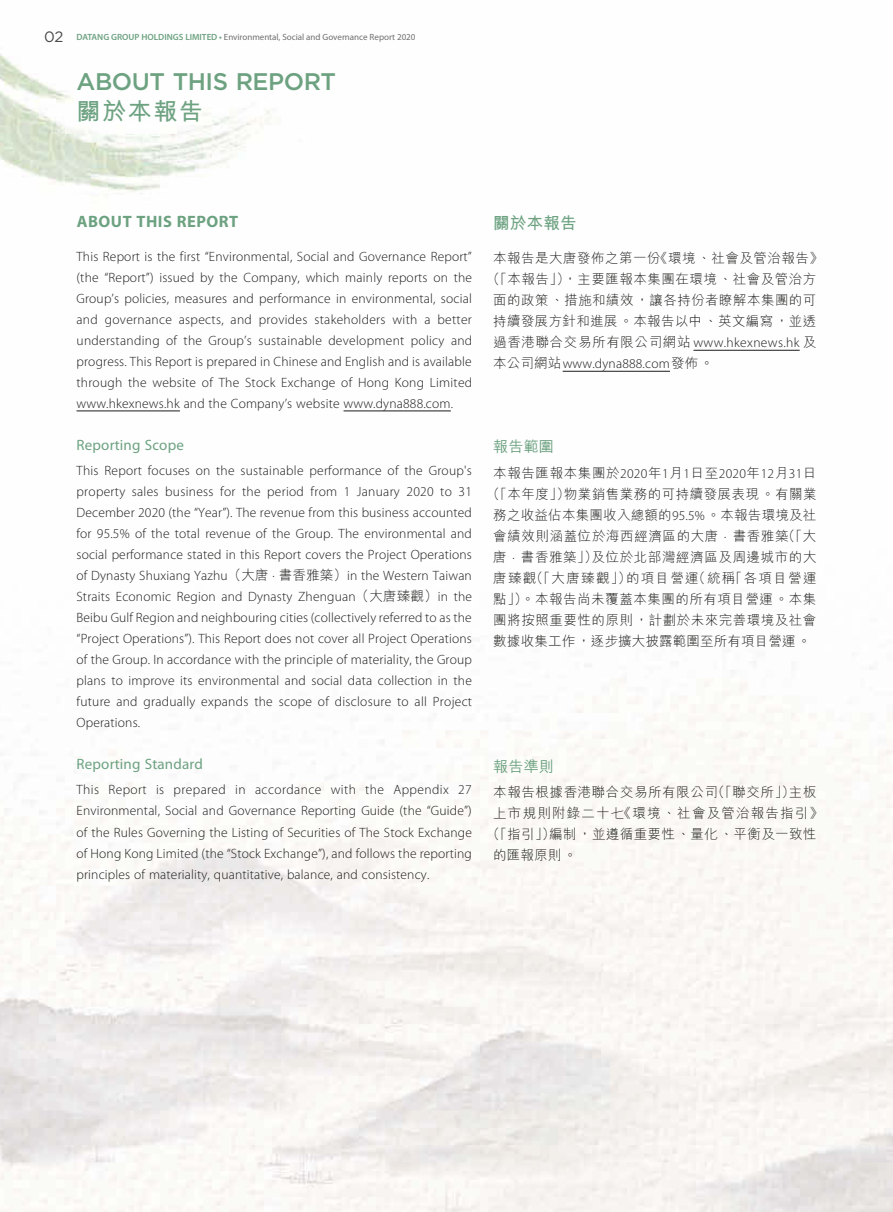
<style>
.page{position:relative;width:893px;height:1212px;background:#fff}
.page>*{position:absolute;margin:0;border:0;box-sizing:border-box;transform-origin:0 0}
.t1{font:500 24px "Gotham";letter-spacing:-.02em;color:#6da281}
.t2{font:700 24px "M Hei HK";letter-spacing:.065em;color:#6da281}
.t3{font:700 16.5px "Myriad Pro";letter-spacing:.03em;color:#6da281}
.t4{font:700 16.5px "M Hei HK";letter-spacing:.01em;color:#6da281}
.t5{font:15px "Myriad Pro";letter-spacing:.015em;color:#6da281}
.t6{font:500 15px "M Hei HK";letter-spacing:.015em;color:#6da281}
.t7{font:300 13.5px/21px "Myriad Pro";letter-spacing:.015em;color:#1c1c1b;text-align:justify}
.t8{font:300 13.5px/21px "M Hei HK";letter-spacing:.04em;color:#1c1c1b;text-align:center}
.t9{font:300 13.5px "M Hei HK";letter-spacing:.09em;color:#1c1c1b}
.t10{font:9px "Myriad Pro";color:#6f6f6f}
.s1{font-family:"Gotham";font-size:15px;color:#4a4a49}
.s2{font-weight:600;color:#6da281}
.s3{font-family:"M Hei HK"}
.s4{font-family:"Myriad Pro"}
</style>
<div class="page">
<hr style="left:693px;top:350px;width:107px;height:1px;background:#1c1c1b">
<hr style="left:563px;top:371px;width:107px;height:1px;background:#1c1c1b">
<hr style="left:77px;top:410px;width:103px;height:1px;background:#1c1c1b">
<hr style="left:344px;top:410px;width:107px;height:1px;background:#1c1c1b">
<p class="t10" style="left:44px;top:32px;width:373px"><span class="s1">02</span> <span class="s2">DATANG GROUP HOLDINGS LIMITED •</span> Environmental, Social and Governance Report 2020</p>
<h1 class="t1" style="left:77px;top:66px;width:261px">ABOUT THIS REPORT</h1>
<h1 class="t2" style="left:77px;top:94px;width:128px">關於本報告</h1>
<p class="t3" style="left:77px;top:212px;width:163px">ABOUT THIS REPORT</p>
<p class="t7" style="left:77px;top:246px;width:397px">This Report is the first “Environmental, Social and Governance Report” (the “Report”) issued by the Company, which mainly reports on the Group’s policies, measures and performance in environmental, social and governance aspects, and provides stakeholders with a better understanding of the Group’s sustainable development policy and progress. This Report is prepared in Chinese and English and is available through the website of The Stock Exchange of Hong Kong Limited www.hkexnews.hk and the Company’s website www.dyna888.com.</p>
<p class="t5" style="left:77px;top:437px;width:109px">Reporting Scope</p>
<p class="t7" style="left:77px;top:460px;width:397px">This Report focuses on the sustainable performance of the Group's property sales business for the period from 1 January 2020 to 31<br>December 2020 (the “Year”). The revenue from this business accounted for 95.5% of the total revenue of the Group. The environmental and social performance stated in this Report covers the Project Operations of Dynasty Shuxiang Yazhu<span class="s3">（大唐</span> · <span class="s3">書香雅築）</span>in the Western Taiwan Straits Economic Region and Dynasty Zhenguan<span class="s3">（大唐臻觀）</span>in the Beibu Gulf Region and neighbouring cities (collectively referred to as the “Project Operations”). This Report does not cover all Project Operations of the Group. In accordance with the principle of materiality, the Group plans to improve its environmental and social data collection in the future and gradually expands the scope of disclosure to all Project Operations.</p>
<p class="t5" style="left:77px;top:756px;width:128px">Reporting Standard</p>
<p class="t7" style="left:77px;top:780px;width:397px">This Report is prepared in accordance with the Appendix 27<br>Environmental, Social and Governance Reporting Guide (the “Guide”) of the Rules Governing the Listing of Securities of The Stock Exchange of Hong Kong Limited (the “Stock Exchange”), and follows the reporting principles of materiality, quantitative, balance, and consistency.</p>
<p class="t4" style="left:493px;top:211px;width:85px">關於本報告</p>
<p class="t8" style="left:486px;top:247px;width:338px">本報告是大唐發佈之第一份《環境、社會及管治報告》（「本報告」），主要匯報本集團在環境、社會及管治方面的政策、措施和績效，讓各持份者瞭解本集團的可持續發展方針和進展。本報告以中、英文編寫，並透過香港聯合交易所有限公司網站 <span class="s4">www.hkexnews.hk</span> 及</p>
<p class="t7" style="left:493px;top:353px;width:222px"><span class="s3">本公司網站</span>www.dyna888.com<span class="s3">發佈。</span></p>
<p class="t6" style="left:493px;top:436px;width:62px">報告範圍</p>
<p class="t8" style="left:487px;top:461px;width:331px">本報告匯報本集團於<span class="s4">2020</span>年<span class="s4">1</span>月<span class="s4">1</span>日至<span class="s4">2020</span>年<span class="s4">12</span>月<span class="s4">31</span>日（「本年度」）物業銷售業務的可持續發展表現。有關業務之收益佔本集團收入總額的<span class="s4">95.5%</span>。本報告環境及社會績效則涵蓋位於海西經濟區的大唐 <span class="s4">·</span> 書香雅築（「大唐 <span class="s4">·</span> 書香雅築」）及位於北部灣經濟區及周邊城市的大唐臻觀（「大唐臻觀」）的項目營運（統稱「各項目營運點」）。本報告尚未覆蓋本集團的所有項目營運。本集團將按照重要性的原則，計劃於未來完善環境及社會數據收集工作，逐步擴大披露範圍至所有項目營運。</p>
<p class="t6" style="left:493px;top:755px;width:62px">報告準則</p>
<p class="t8" style="left:493px;top:781px;width:325px">本報告根據香港聯合交易所有限公司（「聯交所」）主板</p>
<p class="t9" style="left:493px;top:803px;width:331px">上市規則附錄二十七《環境、社會及管治報告指引》</p>
<p class="t8" style="left:486px;top:823px;width:331px">（「指引」）編制，並遵循重要性、量化、平衡及一致性</p>
<p class="t8" style="left:493px;top:844px;width:85px">的匯報原則。</p>
</div>
